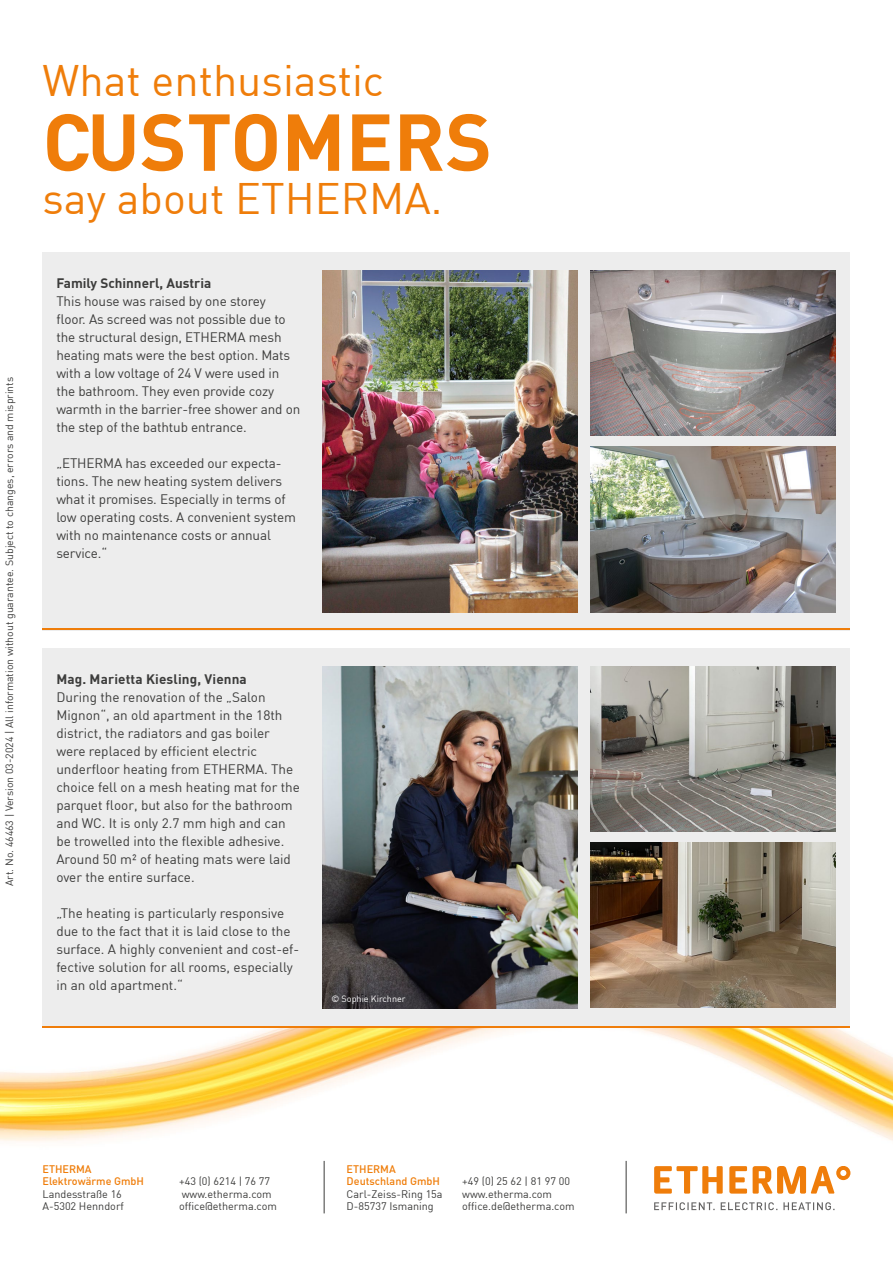
<style>
.page{position:relative;width:893px;height:1263px;background:#fff}
.page>*{position:absolute;margin:0;border:0;box-sizing:border-box;transform-origin:0 0}
.t1{font:700 79.2px "DIN";color:#ef7d0a}
.t2{font:43.2px "DIN";color:#ef7d0a}
.t3{font:13.5px/18px "DIN";letter-spacing:-.01em;color:#3c3c3b}
.t4{font:700 13.5px "DIN";letter-spacing:.01em;color:#3c3c3b}
.t5{font:10.8px/12.3px "DIN";color:#3c3c3b}
.t6{font:500 10.8px/12.3px "DIN";color:#ef7d0a}
.t7{font:10.5px "DIN";color:#3c3c3b}
.t8{font:9px "DIN";color:#fff}
</style>
<div class="page">
<img style="left:0;top:252px;width:893px;height:962px">
<div style="left:43px;top:252px;width:807px;height:378px;background:#ededed"></div>
<hr style="left:43px;top:629px;width:807px;height:1px;background:#ef7d0a">
<div style="left:43px;top:648px;width:807px;height:378px;background:#ededed"></div>
<img style="left:323px;top:666px;width:255px;height:342px">
<img style="left:591px;top:666px;width:244px;height:165px">
<hr style="left:43px;top:1026px;width:807px;height:1px;background:#ef7d0a">
<img style="left:591px;top:843px;width:244px;height:165px">
<hr style="left:324px;top:1161px;width:1px;height:52px;background:#3c3c3b">
<hr style="left:626px;top:1161px;width:1px;height:52px;background:#3c3c3b">
<img style="left:323px;top:270px;width:255px;height:342px">
<img style="left:591px;top:270px;width:244px;height:165px">
<img style="left:591px;top:447px;width:244px;height:165px">
<svg style="left:729px;top:1166px;width:18px;height:27px"></svg>
<svg style="left:654px;top:1166px;width:69px;height:27px"></svg>
<svg style="left:654px;top:1202px;width:180px;height:8px"></svg>
<svg style="left:753px;top:1166px;width:97px;height:28px"></svg>
<p class="t7" style="left:3px;top:886px;width:510px;rotate:-90deg">Art. No. 46463 | Version 03-2024 | All information without guarantee. Subject to changes, errors and misprints</p>
<h2 class="t2" style="left:43px;top:53px;width:343px">What enthusiastic</h2>
<h1 class="t1" style="left:43px;top:90px;width:451px">CUSTOMERS</h1>
<h2 class="t2" style="left:43px;top:171px;width:401px">say about ETHERMA.</h2>
<p class="t4" style="left:56px;top:274px;width:156px">Family Schinnerl, Austria</p>
<p class="t3" style="left:56px;top:292px;width:245px">This house was raised by one storey<br>floor. As screed was not possible due to the structural design, ETHERMA mesh heating mats were the best option. Mats with a low voltage of 24 V were used in the bathroom. They even provide cozy warmth in the barrier-free shower and on the step of the bathtub entrance.</p>
<p class="t3" style="left:56px;top:454px;width:241px">„ETHERMA has exceeded our expecta&shy;tions. The new heating system delivers what it promises. Especially in terms of low operating costs. A convenient system with no maintenance costs or annual service.“</p>
<p class="t4" style="left:56px;top:670px;width:192px">Mag. Marietta Kiesling, Vienna</p>
<p class="t3" style="left:56px;top:688px;width:245px">During the renovation of the „Salon Mignon“, an old apartment in the 18th district, the radiators and gas boiler were replaced by efficient electric underfloor heating from ETHERMA. The choice fell on a mesh heating mat for the parquet floor, but also for the bathroom and WC. It is only 2.7 mm high and can be trowelled into the flexible adhesive.<br>Around 50 m² of heating mats were laid over the entire surface.</p>
<p class="t3" style="left:56px;top:904px;width:244px">„The heating is particularly responsive due to the fact that it is laid close to the surface. A highly convenient and cost-ef&shy;fective solution for all rooms, especially in an old apartment.“</p>
<p class="t8" style="left:331px;top:993px;width:76px">© Sophie Kirchner</p>
<p class="t6" style="left:43px;top:1162px;width:103px">ETHERMA<br>Elektrowärme GmbH</p>
<p class="t5" style="left:43px;top:1187px;width:83px">Landesstraße 16<br>A-5302 Henndorf</p>
<p class="t6" style="left:347px;top:1162px;width:95px">ETHERMA<br>Deutschland GmbH</p>
<p class="t5" style="left:347px;top:1187px;width:97px">Carl-Zeiss-Ring 15a<br>D-85737 Ismaning</p>
<p class="t5" style="left:179px;top:1175px;width:99px">+43 (0) 6214 | 76 77 www.etherma.com office@etherma.com</p>
<p class="t5" style="left:462px;top:1175px;width:114px">+49 (0) 25 62 | 81 97 00 www.etherma.com office.de@etherma.com</p>
</div>
